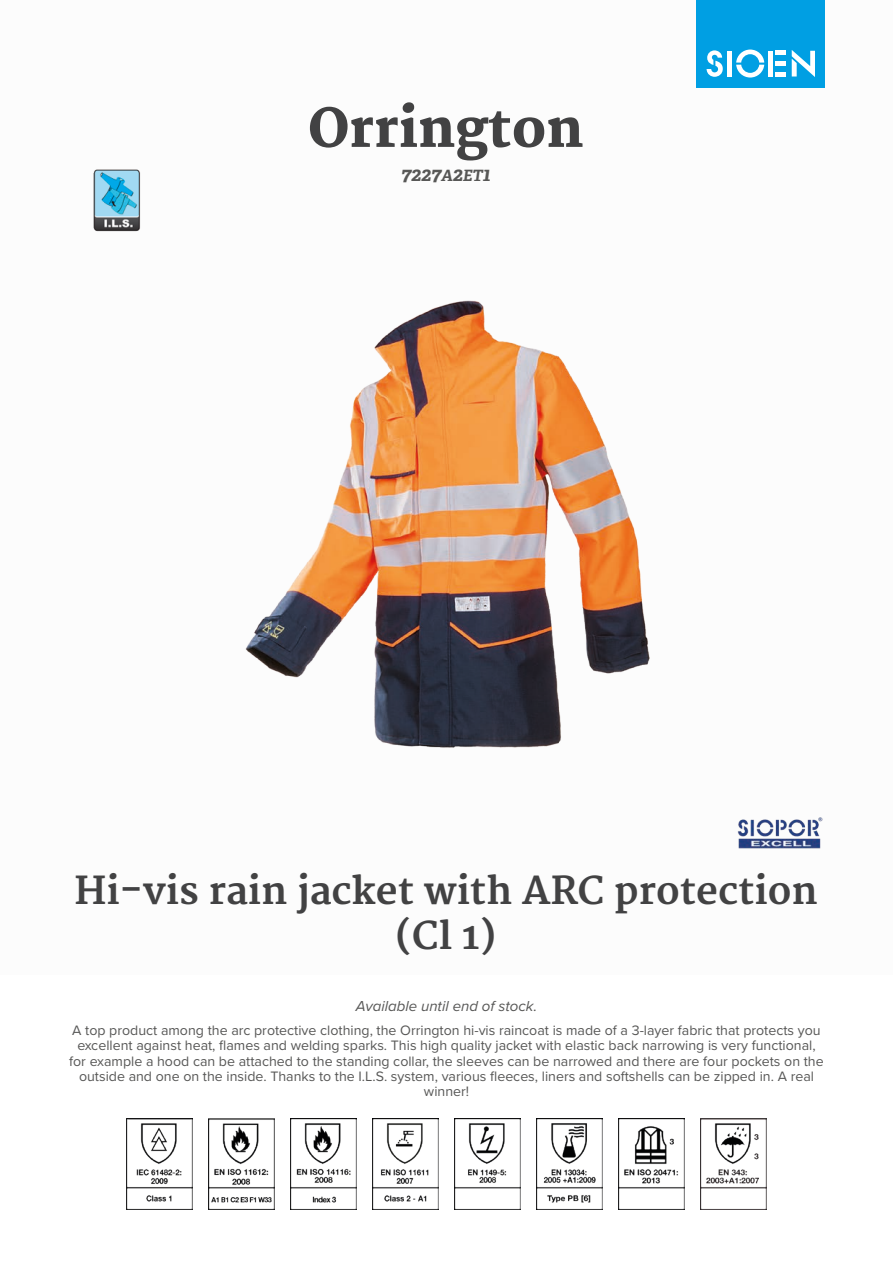
<style>
.page{position:relative;width:893px;height:1263px;background:#fff}
.page>*{position:absolute;margin:0;border:0;box-sizing:border-box;transform-origin:0 0}
.t1{font:800 52.5px "Merriweather";color:#424243}
.t2{font:700 37.5px/45px "Merriweather";color:#424243;text-align:center}
.t3{font:italic 700 19.5px "Adelle PE";color:#575756}
.t4{font:italic 15px "Proxima Nova";color:#575756}
.t5{font:14.25px/15.3px "Proxima Nova";color:#575756;text-align:center}
.s1{font-size:15.6px}
</style>
<div class="page">
<div style="left:697px;top:0;width:128px;height:88px;background:#009fe3"></div>
<svg style="left:707px;top:50px;width:16px;height:27px"></svg>
<svg style="left:736px;top:50px;width:28px;height:28px"></svg>
<div style="left:727px;top:51px;width:5px;height:26px;background:#fff"></div>
<div style="left:768px;top:51px;width:5px;height:26px;background:#fff"></div>
<div style="left:775px;top:72px;width:11px;height:5px;background:#fff"></div>
<div style="left:775px;top:61px;width:11px;height:5px;background:#fff"></div>
<hr style="left:775px;top:51px;width:11px;height:4px;background:#fff">
<svg style="left:792px;top:50px;width:23px;height:27px"></svg>
<img style="left:93px;top:169px;width:48px;height:63px">
<img style="left:737px;top:817px;width:86px;height:32px">
<img style="left:126px;top:1118px;width:66px;height:92px">
<img style="left:208px;top:1118px;width:66px;height:92px">
<img style="left:290px;top:1118px;width:66px;height:92px">
<img style="left:372px;top:1118px;width:66px;height:92px">
<img style="left:454px;top:1118px;width:67px;height:92px">
<img style="left:536px;top:1118px;width:67px;height:92px">
<img style="left:618px;top:1118px;width:67px;height:92px">
<img style="left:700px;top:1118px;width:67px;height:92px">
<img style="left:245px;top:300px;width:405px;height:448px">
<h1 class="t1" style="left:308px;top:98px;width:277px">Orrington</h1>
<h3 class="t3" style="left:401px;top:160px;width:91px">7227<span class="s1">A</span>2<span class="s1">ET</span>1</h3>
<h2 class="t2" style="left:74px;top:869px;width:745px">Hi-vis rain jacket with ARC protection (Cl 1)</h2>
<p class="t4" style="left:356px;top:995px;width:183px">Available until end of stock.</p>
<p class="t5" style="left:69px;top:1022px;width:756px">A top product among the arc protective clothing, the Orrington hi-vis raincoat is made of a 3-layer fabric that protects you excellent against heat, flames and welding sparks. This high quality jacket with elastic back narrowing is very functional, for example a hood can be attached to the standing collar, the sleeves can be narrowed and there are four pockets on the outside and one on the inside. Thanks to the I.L.S. system, various fleeces, liners and softshells can be zipped in. A real winner!</p>
</div>
